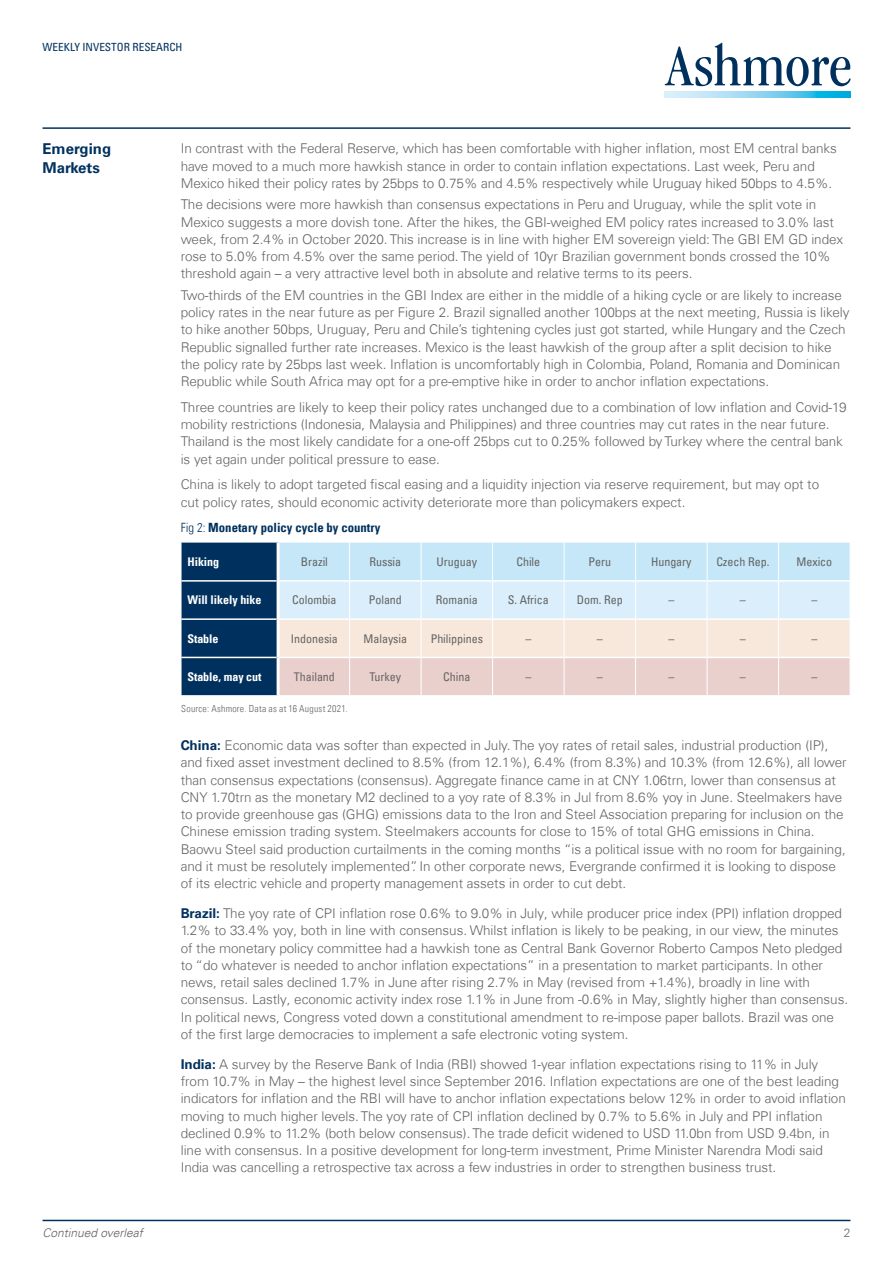
<style>
.page{position:relative;width:893px;height:1263px;background:#fff}
.page>*{position:absolute;margin:0;border:0;box-sizing:border-box;transform-origin:0 0}
.t1{font:700 15px "Univers Com 65";color:#00315e}
.t2{font:300 13.5px/17.2px "Univers Com 45";letter-spacing:-.005em;color:#646463}
.t3{font:12.75px "Univers Com 67 Bold Cond";color:#00315e}
.t4{font:condensed 12px "Univers Com 57";letter-spacing:-.005em;color:#646463}
.t5{font:12px "Univers Com 67 Bold Cond";letter-spacing:-.005em;color:#fff}
.t6{font:italic 300 12px "Univers Com 45";color:#646463}
.t7{font:300 12px "Univers Com 45";color:#646463}
.t8{font:condensed 11.25px "Univers Com 57";color:#00315e}
.t9{font:9.75px "Univers Com 47 Light Cond";letter-spacing:.025em;color:#646463}
.s1{font-family:"Univers Com 47 Light Cond"}
.s2{font-family:"Univers Com 65";font-weight:700;color:#00315e}
</style>
<div class="page">
<hr style="left:43px;top:127px;width:807px;height:2px;background:#00315e">
<svg style="left:665px;top:43px;width:185px;height:43px"></svg>
<svg style="left:665px;top:92px;width:185px;height:6px"></svg>
<svg style="left:181px;top:543px;width:669px;height:153px;background:#c2ccd5"></svg>
<hr style="left:43px;top:1220px;width:807px;height:1px;background:#00315e">
<p class="t8" style="left:43px;top:40px;width:141px">WEEKLY INVESTOR RESEARCH</p>
<p class="t1" style="left:43px;top:140px;width:70px">Emerging</p>
<p class="t1" style="left:43px;top:159px;width:59px">Markets</p>
<p class="t2" style="left:181px;top:140px;width:658px">In contrast with the Federal Reserve, which has been comfortable with higher inflation, most EM central banks have moved to a much more hawkish stance in order to contain inflation expectations. Last week, Peru and<br>Mexico hiked their policy rates by 25bps to 0.75% and 4.5% respectively while Uruguay hiked 50bps to 4.5%.</p>
<p class="t2" style="left:181px;top:196px;width:664px">The decisions were more hawkish than consensus expectations in Peru and Uruguay, while the split vote in Mexico suggests a more dovish tone. After the hikes, the GBI-weighed EM policy rates increased to 3.0% last week, from 2.4% in October 2020. This increase is in line with higher EM sovereign yield: The GBI EM GD index rose to 5.0% from 4.5% over the same period. The yield of 10yr Brazilian government bonds crossed the 10% threshold again – a very attractive level both in absolute and relative terms to its peers.</p>
<p class="t2" style="left:181px;top:286px;width:670px">Two-thirds of the EM countries in the GBI Index are either in the middle of a hiking cycle or are likely to increase policy rates in the near future as per Figure 2. Brazil signalled another 100bps at the next meeting, Russia is likely to hike another 50bps, Uruguay, Peru and Chile’s tightening cycles just got started, while Hungary and the Czech Republic signalled further rate increases. Mexico is the least hawkish of the group after a split decision to hike the policy rate by 25bps last week. Inflation is uncomfortably high in Colombia, Poland, Romania and Dominican Republic while South Africa may opt for a pre-emptive hike in order to anchor inflation expectations.</p>
<p class="t2" style="left:181px;top:398px;width:667px">Three countries are likely to keep their policy rates unchanged due to a combination of low inflation and Covid-19 mobility restrictions (Indonesia, Malaysia and Philippines) and three countries may cut rates in the near future.<br>Thailand is the most likely candidate for a one-off 25bps cut to 0.25% followed by Turkey where the central bank is yet again under political pressure to ease.</p>
<p class="t2" style="left:181px;top:476px;width:640px">China is likely to adopt targeted fiscal easing and a liquidity injection via reserve requirement, but may opt to cut policy rates, should economic activity deteriorate more than policymakers expect.</p>
<p class="t3" style="left:181px;top:520px;width:201px"><span class="s1">Fig 2:</span> Monetary policy cycle by country</p>
<p class="t5" style="left:187px;top:554px;width:33px">Hiking</p>
<p class="t4" style="left:301px;top:554px;width:29px">Brazil</p>
<p class="t4" style="left:369px;top:554px;width:33px">Russia</p>
<p class="t4" style="left:437px;top:554px;width:42px">Uruguay</p>
<p class="t4" style="left:516px;top:554px;width:25px">Chile</p>
<p class="t4" style="left:589px;top:554px;width:24px">Peru</p>
<p class="t4" style="left:651px;top:554px;width:42px">Hungary</p>
<p class="t4" style="left:716px;top:554px;width:55px">Czech Rep.</p>
<p class="t4" style="left:796px;top:554px;width:37px">Mexico</p>
<p class="t5" style="left:187px;top:593px;width:76px">Will likely hike</p>
<p class="t4" style="left:292px;top:592px;width:46px">Colombia</p>
<p class="t4" style="left:369px;top:592px;width:35px">Poland</p>
<p class="t4" style="left:436px;top:592px;width:43px">Romania</p>
<p class="t4" style="left:508px;top:592px;width:43px">S. Africa</p>
<p class="t4" style="left:577px;top:592px;width:47px">Dom. Rep</p>
<p class="t4" style="left:668px;top:592px;width:7px">–</p>
<p class="t4" style="left:740px;top:592px;width:7px">–</p>
<p class="t4" style="left:811px;top:592px;width:7px">–</p>
<p class="t5" style="left:187px;top:631px;width:33px">Stable</p>
<p class="t4" style="left:291px;top:631px;width:49px">Indonesia</p>
<p class="t4" style="left:363px;top:631px;width:45px">Malaysia</p>
<p class="t4" style="left:431px;top:631px;width:54px">Philippines</p>
<p class="t4" style="left:525px;top:631px;width:7px">–</p>
<p class="t4" style="left:597px;top:631px;width:7px">–</p>
<p class="t4" style="left:668px;top:631px;width:7px">–</p>
<p class="t4" style="left:740px;top:631px;width:7px">–</p>
<p class="t4" style="left:811px;top:631px;width:7px">–</p>
<p class="t5" style="left:187px;top:669px;width:76px">Stable, may cut</p>
<p class="t4" style="left:294px;top:669px;width:43px">Thailand</p>
<p class="t4" style="left:370px;top:669px;width:33px">Turkey</p>
<p class="t4" style="left:443px;top:669px;width:29px">China</p>
<p class="t4" style="left:525px;top:669px;width:7px">–</p>
<p class="t4" style="left:597px;top:669px;width:7px">–</p>
<p class="t4" style="left:668px;top:669px;width:7px">–</p>
<p class="t4" style="left:740px;top:669px;width:7px">–</p>
<p class="t4" style="left:811px;top:669px;width:7px">–</p>
<p class="t9" style="left:181px;top:703px;width:168px">Source: Ashmore. Data as at 16 August 2021.</p>
<p class="t2" style="left:181px;top:736px;width:667px"><span class="s2">China:</span> Economic data was softer than expected in July. The yoy rates of retail sales, industrial production (IP), and fixed asset investment declined to 8.5% (from 12.1%), 6.4% (from 8.3%) and 10.3% (from 12.6%), all lower than consensus expectations (consensus). Aggregate finance came in at CNY 1.06trn, lower than consensus at CNY 1.70trn as the monetary M2 declined to a yoy rate of 8.3% in Jul from 8.6% yoy in June. Steelmakers have to provide greenhouse gas (GHG) emissions data to the Iron and Steel Association preparing for inclusion on the Chinese emission trading system. Steelmakers accounts for close to 15% of total GHG emissions in China.<br>Baowu Steel said production curtailments in the coming months “is a political issue with no room for bargaining, and it must be resolutely implemented”. In other corporate news, Evergrande confirmed it is looking to dispose of its electric vehicle and property management assets in order to cut debt.</p>
<p class="t2" style="left:181px;top:905px;width:669px"><span class="s2">Brazil:</span> The yoy rate of CPI inflation rose 0.6% to 9.0% in July, while producer price index (PPI) inflation dropped 1.2% to 33.4% yoy, both in line with consensus. Whilst inflation is likely to be peaking, in our view, the minutes of the monetary policy committee had a hawkish tone as Central Bank Governor Roberto Campos Neto pledged to “do whatever is needed to anchor inflation expectations” in a presentation to market participants. In other news, retail sales declined 1.7% in June after rising 2.7% in May (revised from +1.4%), broadly in line with consensus. Lastly, economic activity index rose 1.1% in June from -0.6% in May, slightly higher than consensus.<br>In political news, Congress voted down a constitutional amendment to re-impose paper ballots. Brazil was one of the first large democracies to implement a safe electronic voting system.</p>
<p class="t2" style="left:181px;top:1055px;width:667px"><span class="s2">India:</span> A survey by the Reserve Bank of India (RBI) showed 1-year inflation expectations rising to 11% in July from 10.7% in May – the highest level since September 2016. Inflation expectations are one of the best leading indicators for inflation and the RBI will have to anchor inflation expectations below 12% in order to avoid inflation moving to much higher levels. The yoy rate of CPI inflation declined by 0.7% to 5.6% in July and PPI inflation declined 0.9% to 11.2% (both below consensus). The trade deficit widened to USD 11.0bn from USD 9.4bn, in line with consensus. In a positive development for long-term investment, Prime Minister Narendra Modi said India was cancelling a retrospective tax across a few industries in order to strengthen business trust.</p>
<p class="t6" style="left:43px;top:1226px;width:102px">Continued overleaf</p>
<p class="t7" style="left:844px;top:1226px;width:8px">2</p>
</div>
